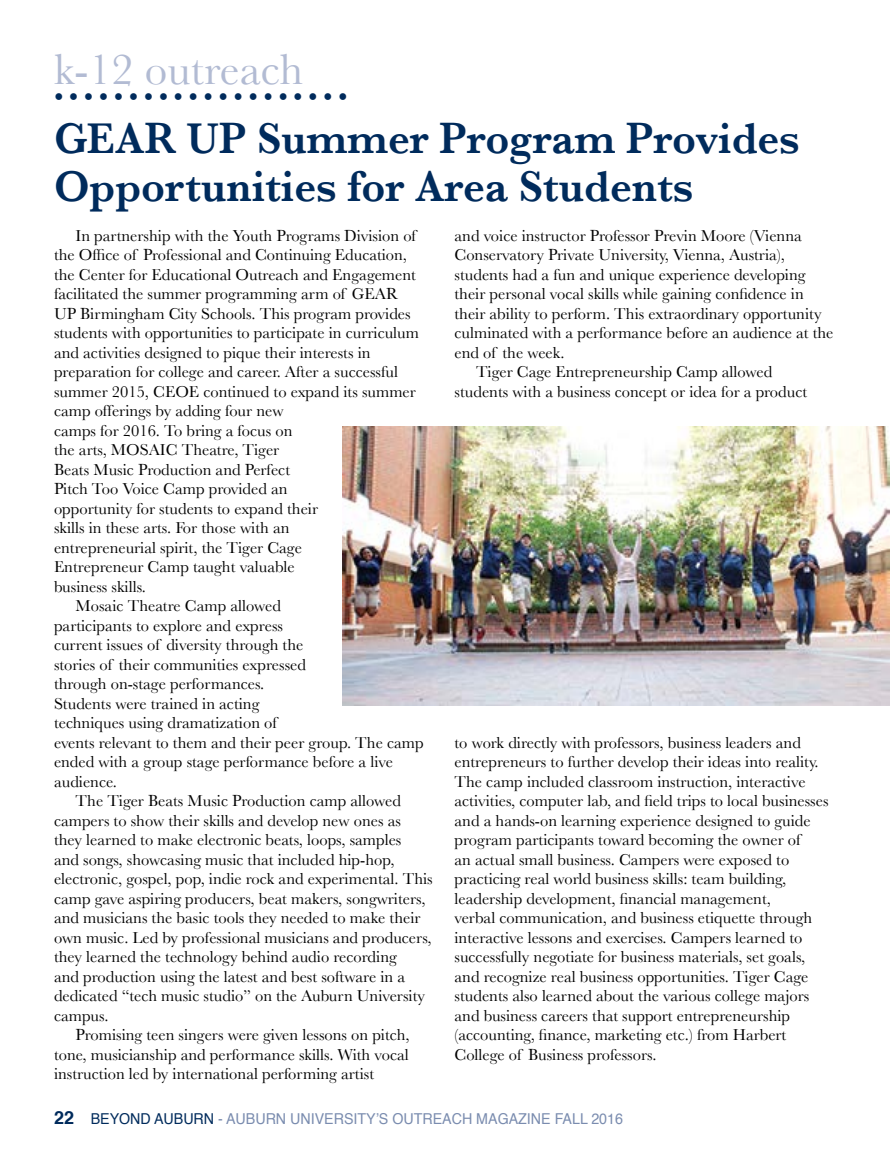
<style>
.page{position:relative;width:891px;height:1161px;background:#fff}
.page>*{position:absolute;margin:0;border:0;box-sizing:border-box;transform-origin:0 0}
.t1{font:600 45px/48px "Baskerville";color:#002b5c;scale:.95 1}
.t2{font:45px "Baskerville";color:#b2bbd3}
.t3{font:27px "Baskerville";color:#002b5c}
.t4{font:16.5px/19.5px "Baskerville";color:#000}
.t5{font:15px "Helvetica";color:#7a8caf;scale:.95 1}
.s1{font-weight:700;font-size:18px;color:#002b5c}
.s2{color:#002b5c}
</style>
<div class="page">
<img style="left:342px;top:426px;width:548px;height:280px">
<h1 class="t2" style="left:54px;top:43px;width:251px">k-12 outreach</h1>
<h2 class="t3" style="left:54px;top:81px;width:295px">••••••••••••••••••••</h2>
<h1 class="t1" style="left:54px;top:114px;width:787px">GEAR UP Summer Program Provides<br>Opportunities for Area Students</h1>
<p class="t4" style="left:76px;top:225px;width:342px">In partnership with the Youth Programs Division of</p>
<p class="t4" style="left:54px;top:245px;width:355px">the Office of Professional and Continuing Education,</p>
<p class="t4" style="left:54px;top:264px;width:364px">the Center for Educational Outreach and Engagement</p>
<p class="t4" style="left:54px;top:284px;width:346px">facilitated the summer programming arm of GEAR</p>
<p class="t4" style="left:54px;top:303px;width:358px">UP Birmingham City Schools. This program provides</p>
<p class="t4" style="left:54px;top:323px;width:367px">students with opportunities to participate in curriculum</p>
<p class="t4" style="left:54px;top:342px;width:318px">and activities designed to pique their interests in</p>
<p class="t4" style="left:54px;top:362px;width:346px">preparation for college and career. After a successful</p>
<p class="t4" style="left:54px;top:381px;width:363px">summer 2015, CEOE continued to expand its summer</p>
<p class="t4" style="left:54px;top:401px;width:231px">camp offerings by adding four new</p>
<p class="t4" style="left:54px;top:420px;width:240px">camps for 2016. To bring a focus on</p>
<p class="t4" style="left:54px;top:440px;width:227px">the arts, MOSAIC Theatre, Tiger</p>
<p class="t4" style="left:54px;top:459px;width:238px">Beats Music Production and Perfect</p>
<p class="t4" style="left:54px;top:479px;width:235px">Pitch Too Voice Camp provided an</p>
<p class="t4" style="left:54px;top:498px;width:266px">opportunity for students to expand their</p>
<p class="t4" style="left:54px;top:518px;width:237px">skills in these arts. For those with an</p>
<p class="t4" style="left:54px;top:537px;width:249px">entrepreneurial spirit, the Tiger Cage</p>
<p class="t4" style="left:54px;top:557px;width:242px">Entrepreneur Camp taught valuable</p>
<p class="t4" style="left:54px;top:576px;width:94px">business skills.</p>
<p class="t4" style="left:76px;top:596px;width:207px">Mosaic Theatre Camp allowed</p>
<p class="t4" style="left:54px;top:615px;width:230px">participants to explore and express</p>
<p class="t4" style="left:54px;top:635px;width:251px">current issues of diversity through the</p>
<p class="t4" style="left:54px;top:654px;width:254px">stories of their communities expressed</p>
<p class="t4" style="left:54px;top:674px;width:212px">through on-stage performances.</p>
<p class="t4" style="left:54px;top:693px;width:207px">Students were trained in acting</p>
<p class="t4" style="left:54px;top:713px;width:224px">techniques using dramatization of</p>
<p class="t4" style="left:54px;top:732px;width:371px">events relevant to them and their peer group. The camp</p>
<p class="t4" style="left:54px;top:752px;width:340px">ended with a group stage performance before a live</p>
<p class="t4" style="left:54px;top:771px;width:64px">audience.</p>
<p class="t4" style="left:76px;top:791px;width:327px">The Tiger Beats Music Production camp allowed</p>
<p class="t4" style="left:54px;top:810px;width:348px">campers to show their skills and develop new ones as</p>
<p class="t4" style="left:54px;top:830px;width:349px">they learned to make electronic beats, loops, samples</p>
<p class="t4" style="left:54px;top:849px;width:342px">and songs, showcasing music that included hip-hop,</p>
<p class="t4" style="left:54px;top:869px;width:380px">electronic, gospel, pop, indie rock and experimental. This</p>
<p class="t4" style="left:54px;top:888px;width:373px">camp gave aspiring producers, beat makers, songwriters,</p>
<p class="t4" style="left:54px;top:908px;width:368px">and musicians the basic tools they needed to make their</p>
<p class="t4" style="left:54px;top:927px;width:379px">own music. Led by professional musicians and producers,</p>
<p class="t4" style="left:54px;top:947px;width:344px">they learned the technology behind audio recording</p>
<p class="t4" style="left:54px;top:966px;width:353px">and production using the latest and best software in a</p>
<p class="t4" style="left:54px;top:986px;width:373px">dedicated “tech music studio” on the Auburn University</p>
<p class="t4" style="left:54px;top:1005px;width:56px">campus.</p>
<p class="t4" style="left:76px;top:1025px;width:336px">Promising teen singers were given lessons on pitch,</p>
<p class="t4" style="left:54px;top:1044px;width:356px">tone, musicianship and performance skills. With vocal</p>
<p class="t4" style="left:54px;top:1064px;width:322px">instruction led by international performing artist</p>
<p class="t4" style="left:455px;top:225px;width:349px">and voice instructor Professor Previn Moore (Vienna</p>
<p class="t4" style="left:455px;top:245px;width:332px">Conservatory Private University, Vienna, Austria),</p>
<p class="t4" style="left:455px;top:264px;width:353px">students had a fun and unique experience developing</p>
<p class="t4" style="left:455px;top:284px;width:351px">their personal vocal skills while gaining confidence in</p>
<p class="t4" style="left:455px;top:303px;width:369px">their ability to perform. This extraordinary opportunity</p>
<p class="t4" style="left:455px;top:323px;width:381px">culminated with a performance before an audience at the</p>
<p class="t4" style="left:455px;top:342px;width:111px">end of the week.</p>
<p class="t4" style="left:476px;top:362px;width:298px">Tiger Cage Entrepreneurship Camp allowed</p>
<p class="t4" style="left:455px;top:381px;width:354px">students with a business concept or idea for a product</p>
<p class="t4" style="left:455px;top:732px;width:375px">to work directly with professors, business leaders and entrepreneurs to further develop their ideas into reality.<br>The camp included classroom instruction, interactive activities, computer lab, and field trips to local businesses and a hands-on learning experience designed to guide program participants toward becoming the owner of<br>an actual small business. Campers were exposed to practicing real world business skills: team building, leadership development, financial management,<br>verbal communication, and business etiquette through interactive lessons and exercises. Campers learned to successfully negotiate for business materials, set goals, and recognize real business opportunities. Tiger Cage students also learned about the various college majors and business careers that support entrepreneurship (accounting, finance, marketing etc.) from Harbert College of Business professors.</p>
<p class="t5" style="left:54px;top:1107px;width:601px"><span class="s1">22</span> <span class="s2">BEYOND AUBURN</span> - AUBURN UNIVERSITY’S OUTREACH MAGAZINE FALL 2016</p>
</div>
